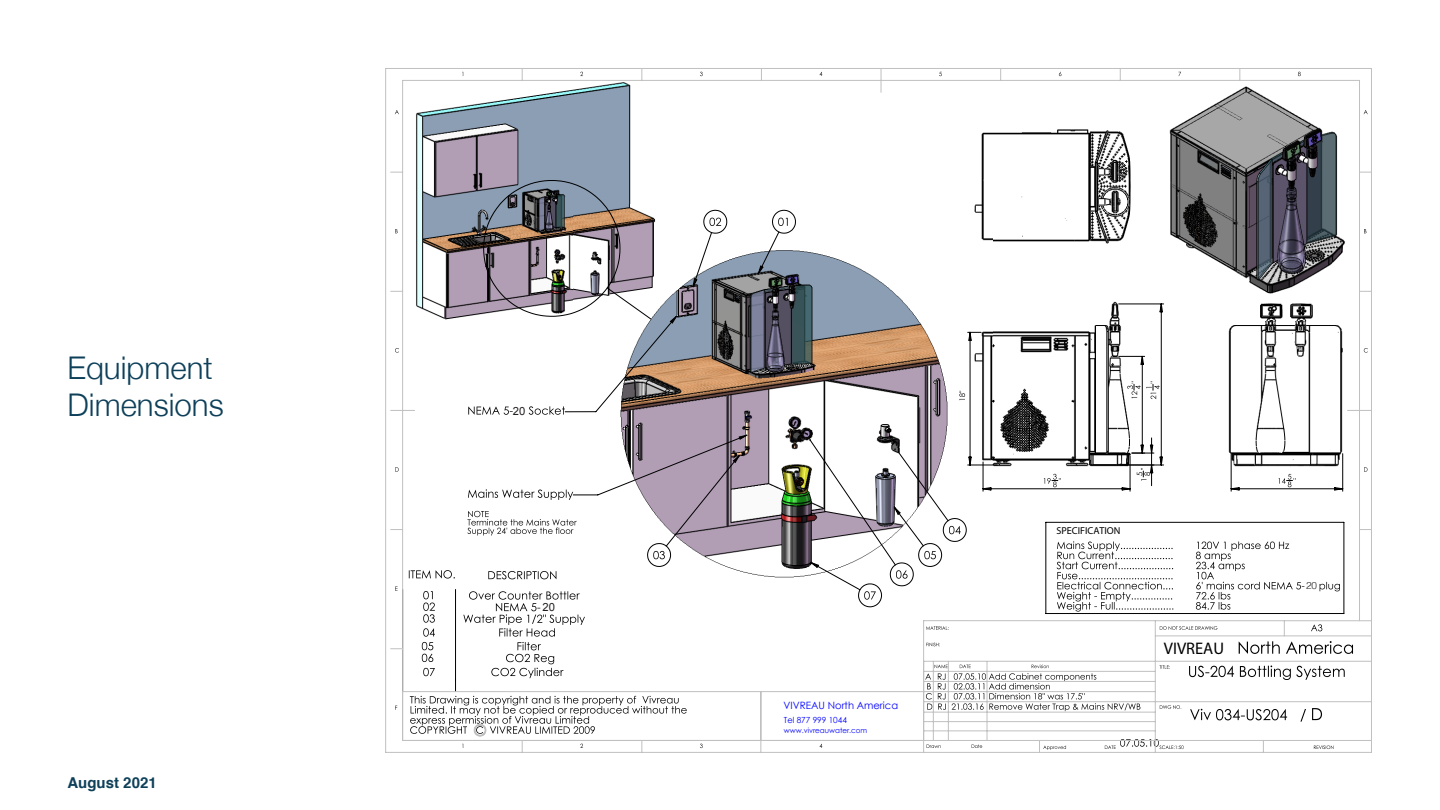
<style>
.page{position:relative;width:1440px;height:810px;background:#fff}
.page>*{position:absolute;margin:0;border:0;box-sizing:border-box;transform-origin:0 0}
.t1{font:300 31.25px "Helvetica Neue";color:#0e405a}
.t2{font:700 16.75px "Century Gothic";color:#000}
.t3{font:700 15px "Helvetica";color:#0e405a}
.t4{font:11.25px "Arial";color:#231f20}
.t5{font:10.12px "Century Gothic";color:#00f}
.t6{font:700 10.12px "Century Gothic";color:#000}
.t7{font:300 10px "Helvetica";color:#231f20}
.t8{font:8.38px "Century Gothic";color:#00f}
.t9{font:7.25px "Century Gothic";color:#00f}
</style>
<div class="page">
<img style="left:401px;top:69px;width:241px;height:251px">
<img style="left:1228px;top:321px;width:120px;height:158px">
<img style="left:975px;top:129px;width:156px;height:115px">
<img style="left:1169px;top:69px;width:202px;height:252px">
<img style="left:713px;top:205px;width:280px;height:417px">
<svg style="left:468px;top:406px;width:97px;height:9px"></svg>
<svg style="left:468px;top:489px;width:97px;height:11px"></svg>
<svg style="left:467px;top:511px;width:98px;height:24px"></svg>
<svg style="left:1057px;top:541px;width:116px;height:71px"></svg>
<svg style="left:1196px;top:542px;width:144px;height:68px"></svg>
<svg style="left:409px;top:570px;width:46px;height:9px"></svg>
<svg style="left:488px;top:571px;width:68px;height:8px"></svg>
<svg style="left:395px;top:467px;width:4px;height:5px"></svg>
<svg style="left:395px;top:348px;width:4px;height:5px"></svg>
<svg style="left:395px;top:229px;width:3px;height:4px"></svg>
<svg style="left:580px;top:72px;width:3px;height:4px"></svg>
<svg style="left:1364px;top:348px;width:4px;height:5px"></svg>
<svg style="left:1298px;top:72px;width:3px;height:4px"></svg>
<svg style="left:1364px;top:110px;width:4px;height:4px"></svg>
<svg style="left:1160px;top:705px;width:21px;height:4px"></svg>
<svg style="left:1159px;top:665px;width:11px;height:4px"></svg>
<svg style="left:1314px;top:745px;width:20px;height:4px"></svg>
<svg style="left:1160px;top:626px;width:57px;height:4px"></svg>
<svg style="left:926px;top:626px;width:23px;height:4px"></svg>
<svg style="left:972px;top:744px;width:10px;height:4px"></svg>
<svg style="left:926px;top:643px;width:14px;height:3px"></svg>
<svg style="left:927px;top:745px;width:14px;height:3px"></svg>
<svg style="left:925px;top:665px;width:215px;height:46px"></svg>
<svg style="left:1105px;top:739px;width:79px;height:10px"></svg>
<svg style="left:1190px;top:709px;width:116px;height:13px"></svg>
<svg style="left:1312px;top:708px;width:10px;height:12px"></svg>
<svg style="left:1189px;top:666px;width:156px;height:14px"></svg>
<svg style="left:651px;top:210px;width:316px;height:397px"></svg>
<hr style="left:455px;top:589px;width:1px;height:91px;background:#000">
<svg style="left:565px;top:231px;width:384px;height:359px"></svg>
<hr style="left:1046px;top:613px;width:298px;height:1px;background:#000">
<hr style="left:1046px;top:522px;width:1px;height:92px;background:#000">
<hr style="left:1046px;top:522px;width:298px;height:1px;background:#000">
<hr style="left:1344px;top:522px;width:1px;height:92px;background:#000">
<hr style="left:924px;top:740px;width:231px;height:1px;background:#c0c0c0">
<hr style="left:924px;top:661px;width:447px;height:1px;background:#c0c0c0">
<hr style="left:924px;top:620px;width:447px;height:1px;background:#c0c0c0">
<hr style="left:1359px;top:80px;width:1px;height:541px;background:#c0c0c0">
<hr style="left:948px;top:661px;width:1px;height:79px;background:#c0c0c0">
<hr style="left:924px;top:701px;width:231px;height:1px;background:#c0c0c0">
<hr style="left:924px;top:691px;width:231px;height:1px;background:#c0c0c0">
<hr style="left:924px;top:681px;width:231px;height:1px;background:#c0c0c0">
<hr style="left:924px;top:671px;width:231px;height:1px;background:#c0c0c0">
<hr style="left:923px;top:621px;width:1px;height:131px;background:#c0c0c0">
<svg style="left:1039px;top:741px;width:27px;height:11px"></svg>
<hr style="left:924px;top:721px;width:231px;height:1px;background:#c0c0c0">
<hr style="left:987px;top:661px;width:1px;height:79px;background:#c0c0c0">
<hr style="left:761px;top:691px;width:163px;height:1px;background:#c0c0c0">
<hr style="left:924px;top:731px;width:231px;height:1px;background:#c0c0c0">
<hr style="left:924px;top:712px;width:231px;height:1px;background:#c0c0c0">
<hr style="left:1155px;top:701px;width:216px;height:1px;background:#c0c0c0">
<hr style="left:1155px;top:621px;width:1px;height:131px;background:#c0c0c0">
<svg style="left:1239px;top:621px;width:114px;height:33px"></svg>
<hr style="left:933px;top:661px;width:1px;height:79px;background:#c0c0c0">
<hr style="left:1155px;top:636px;width:216px;height:1px;background:#c0c0c0">
<hr style="left:761px;top:692px;width:1px;height:48px;background:#c0c0c0">
<hr style="left:403px;top:691px;width:358px;height:1px;background:#c0c0c0">
<hr style="left:1155px;top:740px;width:216px;height:1px;background:#c0c0c0">
<hr style="left:386px;top:68px;width:985px;height:1px;background:#c0c0c0">
<hr style="left:403px;top:80px;width:957px;height:1px;background:#c0c0c0">
<hr style="left:385px;top:68px;width:1px;height:684px;background:#c0c0c0">
<hr style="left:402px;top:80px;width:1px;height:660px;background:#c0c0c0">
<svg style="left:391px;top:410px;width:24px;height:1px"></svg>
<hr style="left:386px;top:752px;width:985px;height:1px;background:#c0c0c0">
<hr style="left:403px;top:740px;width:521px;height:1px;background:#c0c0c0">
<svg style="left:410px;top:591px;width:277px;height:161px"></svg>
<hr style="left:1371px;top:68px;width:1px;height:684px;background:#c0c0c0">
<svg style="left:1348px;top:410px;width:23px;height:1px"></svg>
<svg style="left:881px;top:69px;width:1px;height:23px"></svg>
<svg style="left:1231px;top:453px;width:112px;height:39px"></svg>
<svg style="left:959px;top:303px;width:205px;height:189px"></svg>
<svg style="left:670px;top:316px;width:230px;height:146px"></svg>
<svg style="left:684px;top:292px;width:9px;height:9px"></svg>
<svg style="left:483px;top:180px;width:168px;height:140px"></svg>
<div style="left:515px;top:406px;width:11px;height:12px;background:#fff"></div>
<div style="left:1306px;top:580px;width:10px;height:14px;background:#fff"></div>
<p class="t1" style="left:68px;top:343px;width:147px">Equipment</p>
<p class="t1" style="left:68px;top:380px;width:158px">Dimensions</p>
<h3 class="t3" style="left:68px;top:770px;width:91px">August 2021</h3>
<p class="t4" style="left:513px;top:404px;width:14px">20</p>
<p class="t4" style="left:543px;top:599px;width:14px">20</p>
<p class="t5" style="left:784px;top:698px;width:116px">VIVREAU North America</p>
<p class="t8" style="left:784px;top:714px;width:65px">Tel 877 999 1044</p>
<p class="t9" style="left:784px;top:725px;width:85px">www.vivreauwater.com</p>
<p class="t6" style="left:1056px;top:524px;width:66px">SPECIFICATION</p>
<p class="t2" style="left:1164px;top:638px;width:62px">VIVREAU</p>
<p class="t7" style="left:1306px;top:577px;width:13px">20</p>
</div>
